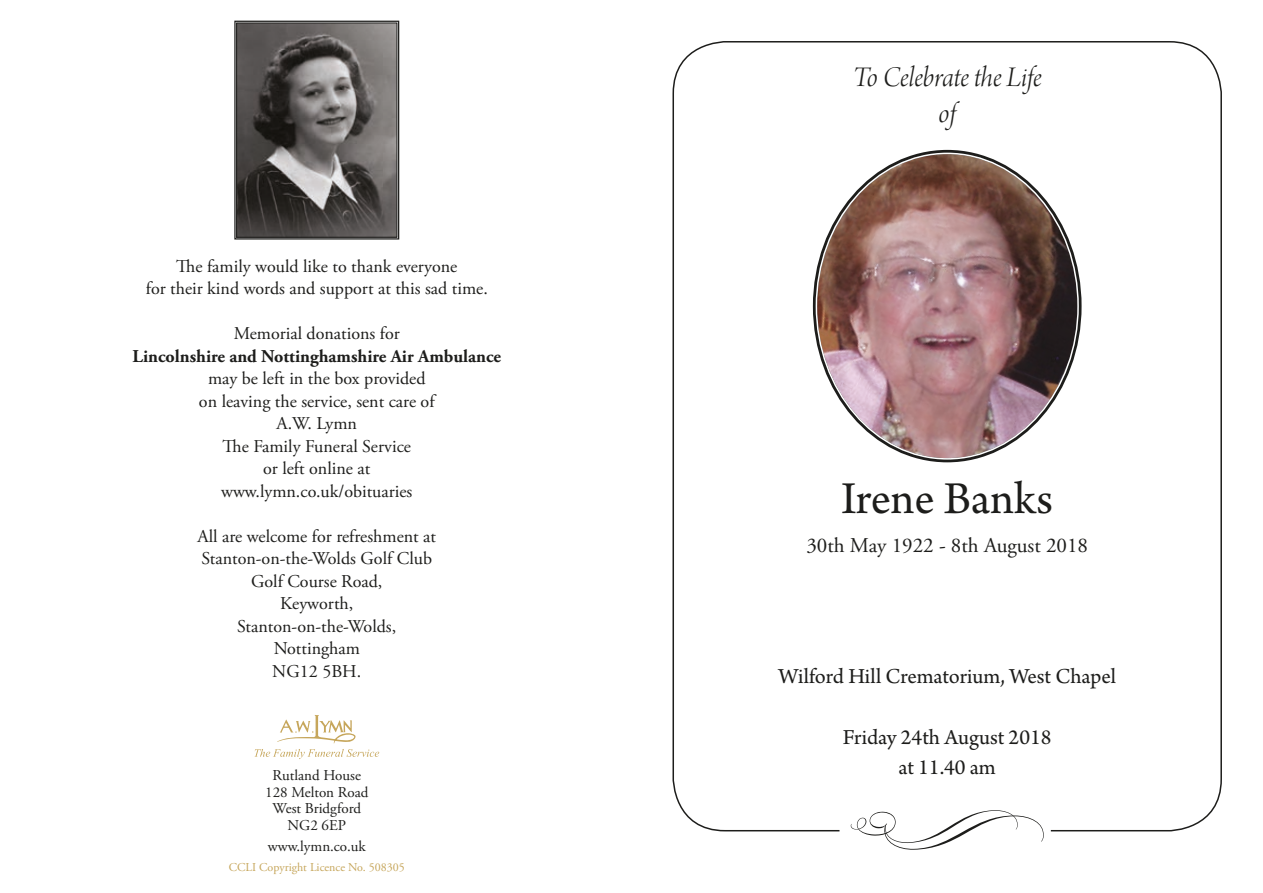
<style>
.page{position:relative;width:1263px;height:893px;background:#fff}
.page>*{position:absolute;margin:0;border:0;box-sizing:border-box;transform-origin:0 0}
.t1{font:48px "Arno Pro";letter-spacing:-.005em;color:#1d1d1b}
.t2{font:30px/36px "Arno Pro Light Italic Display";letter-spacing:-.005em;color:#1d1d1b;text-align:center}
.t3{font:22.5px/30px "Arno Pro";color:#1d1d1b;text-align:center}
.t4{font:21px "Adobe Garamond Pro";color:#1d1d1b}
.t5{font:18px/22.5px "Adobe Garamond Pro";color:#1d1d1b;text-align:center}
.t6{font:700 18px "Adobe Garamond Pro";color:#1d1d1b}
.t7{font:15px/16.5px "Adobe Garamond Pro";color:#1d1d1b;text-align:center}
.t8{font:12px "Adobe Garamond Pro";color:#c6a65b}
</style>
<div class="page">
<svg style="left:851px;top:810px;width:193px;height:40px"></svg>
<img style="left:817px;top:154px;width:260px;height:304px">
<svg style="left:254px;top:715px;width:125px;height:44px"></svg>
<svg style="left:234px;top:20px;width:166px;height:220px;background:#625f5d"></svg>
<p class="t5" style="left:146px;top:255px;width:343px">The family would like to thank everyone<br>for their kind words and support at this sad time.</p>
<p class="t5" style="left:234px;top:323px;width:168px">Memorial donations for</p>
<p class="t6" style="left:132px;top:346px;width:370px">Lincolnshire and Nottinghamshire Air Ambulance</p>
<p class="t5" style="left:199px;top:368px;width:237px">may be left in the box provided on leaving the service, sent care of<br>A.W. Lymn<br>The Family Funeral Service<br>or left online at www.lymn.co.uk/obituaries</p>
<p class="t5" style="left:197px;top:525px;width:240px">All are welcome for refreshment at<br>Stanton-on-the-Wolds Golf Club<br>Golf Course Road,<br>Keyworth,<br>Stanton-on-the-Wolds,<br>Nottingham<br>NG12 5BH.</p>
<p class="t7" style="left:265px;top:768px;width:105px">Rutland House<br>128 Melton Road<br>West Bridgford<br>NG2 6EP</p>
<p class="t7" style="left:268px;top:838px;width:99px">www.lymn.co.uk</p>
<p class="t8" style="left:229px;top:860px;width:178px">CCLI Copyright Licence No. 508305</p>
<h2 class="t2" style="left:853px;top:62px;width:190px">To Celebrate the Life of</h2>
<h1 class="t1" style="left:841px;top:471px;width:213px">Irene Banks</h1>
<p class="t4" style="left:806px;top:532px;width:283px">30th May 1922 - 8th August 2018</p>
<p class="t3" style="left:778px;top:663px;width:339px">Wilford Hill Crematorium, West Chapel</p>
<p class="t3" style="left:843px;top:723px;width:210px">Friday 24th August 2018 at 11.40 am</p>
</div>
